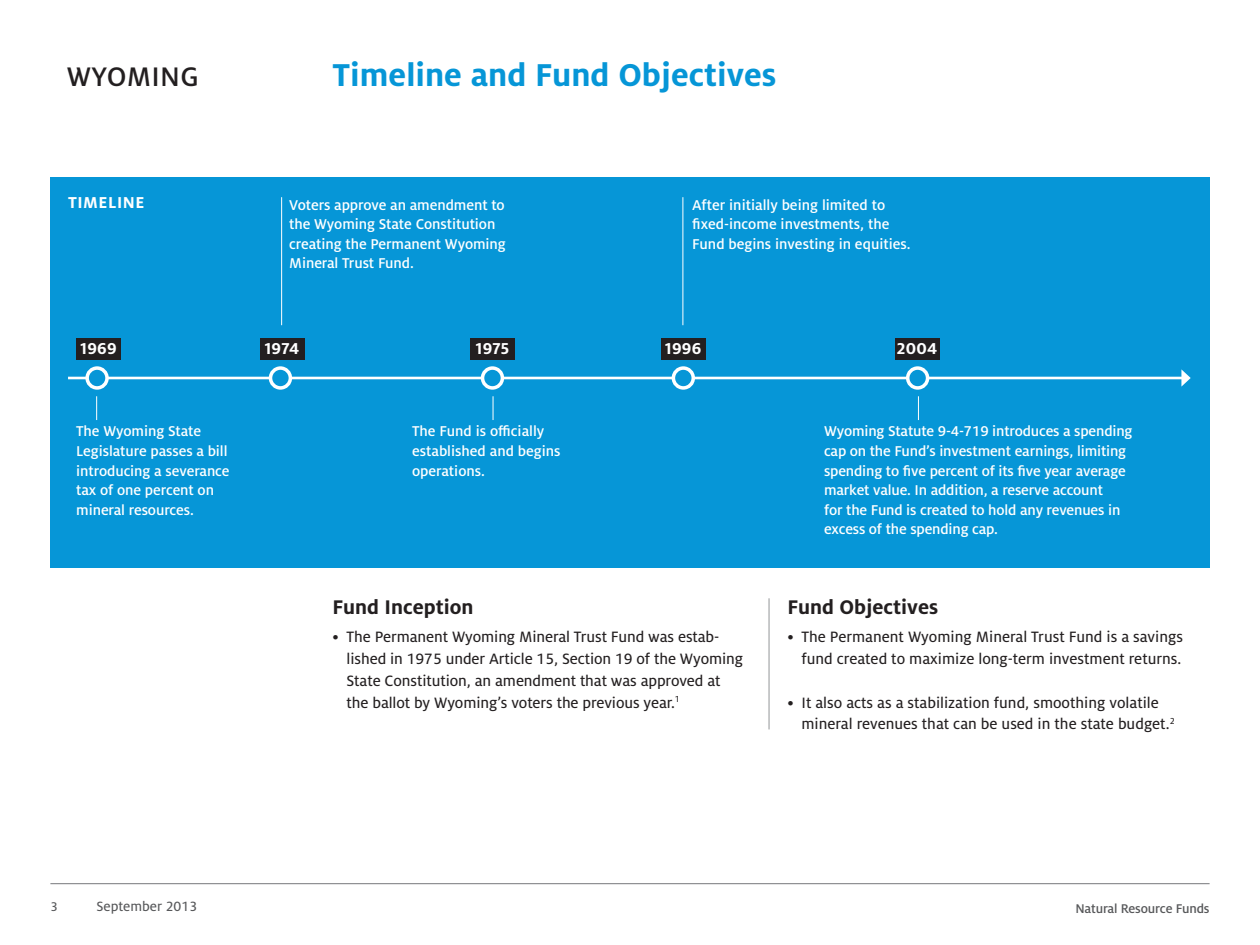
<style>
.page{position:relative;width:1260px;height:945px;background:#fff}
.page>*{position:absolute;margin:0;border:0;box-sizing:border-box;transform-origin:0 0}
.page_head{font:700 35px "Milo OT";color:#0696d7}
.t1{font:500 29.75px "Milo OT";letter-spacing:.01em;color:#231f20}
.black_sub_head{font:700 21.88px "Milo OT";color:#231f20}
.timeline_year{font:700 17.5px "Milo OT";letter-spacing:.02em;color:#fff}
.page_head-2{font:700 17.5px "Milo OT";letter-spacing:.03em;color:#fff}
.body_and_bullets{font:16.62px/21.9px "Milo OT Text";color:#231f20;text-align:right}
.body_and_bullets_-5{font:16.62px/21.9px "Milo OT Text";letter-spacing:-.005em;color:#231f20}
.timeline_body{font:500 15.75px/19.6px "Milo OT";letter-spacing:-.01em;color:#fff}
.timeline_body_-5{font:500 15.75px/19.6px "Milo OT";letter-spacing:-.005em;color:#fff}
.t2{font:14.88px "Milo OT Text";color:#57585a}
.t3{font:500 14px "Milo OT";letter-spacing:-.01em;color:#57585a}
.t4{font:14px "Milo OT Text";color:#57585a}
</style>
<div class="page">
<div style="left:50px;top:178px;width:1160px;height:390px;background:#0696d7"></div>
<hr style="left:68px;top:377px;width:1116px;height:2px;background:#fff">
<svg style="left:1181px;top:369px;width:10px;height:18px"></svg>
<div style="left:895px;top:338px;width:45px;height:21px;background:#231f20"></div>
<div style="left:908px;top:368px;width:20px;height:20px;background:#0696d7;border-radius:50%"></div>
<div style="left:906px;top:366px;width:23px;height:24px;border:4px solid #fff;border-radius:50%"></div>
<div style="left:470px;top:338px;width:45px;height:21px;background:#231f20"></div>
<div style="left:661px;top:338px;width:45px;height:21px;background:#231f20"></div>
<div style="left:483px;top:368px;width:19px;height:20px;background:#0696d7;border-radius:50%"></div>
<div style="left:481px;top:366px;width:23px;height:24px;border:4px solid #fff;border-radius:50%"></div>
<div style="left:673px;top:368px;width:20px;height:20px;background:#0696d7;border-radius:50%"></div>
<div style="left:672px;top:366px;width:23px;height:24px;border:4px solid #fff;border-radius:50%"></div>
<div style="left:76px;top:338px;width:45px;height:21px;background:#231f20"></div>
<div style="left:260px;top:338px;width:45px;height:21px;background:#231f20"></div>
<div style="left:87px;top:368px;width:20px;height:20px;background:#0696d7;border-radius:50%"></div>
<div style="left:85px;top:366px;width:24px;height:24px;border:4px solid #fff;border-radius:50%"></div>
<div style="left:271px;top:368px;width:19px;height:20px;background:#0696d7;border-radius:50%"></div>
<div style="left:269px;top:366px;width:23px;height:24px;border:4px solid #fff;border-radius:50%"></div>
<svg style="left:493px;top:396px;width:1px;height:24px"></svg>
<svg style="left:918px;top:396px;width:1px;height:24px"></svg>
<svg style="left:96px;top:396px;width:1px;height:24px"></svg>
<hr style="left:682px;top:197px;width:1px;height:128px;background:#fff">
<hr style="left:281px;top:197px;width:1px;height:128px;background:#fff">
<hr style="left:50px;top:883px;width:1160px;height:1px;background:#76787b">
<hr style="left:769px;top:598px;width:1px;height:131px;background:#939598">
<h2 class="t1" style="left:67px;top:60px;width:133px">WYOMING</h2>
<p class="page_head-2" style="left:68px;top:193px;width:78px">TIMELINE</p>
<p class="page_head" style="left:333px;top:55px;width:445px">Timeline and Fund Objectives</p>
<p class="timeline_body_-5" style="left:289px;top:195px;width:218px">Voters approve an amendment to the Wyoming State Constitution creating the Permanent Wyoming<br>Mineral Trust Fund.</p>
<p class="timeline_body" style="left:692px;top:195px;width:220px">After initially being limited to fixed-income investments, the<br>Fund begins investing in equities.</p>
<p class="timeline_year" style="left:81px;top:339px;width:38px">1969</p>
<p class="timeline_year" style="left:265px;top:339px;width:36px">1974</p>
<p class="timeline_year" style="left:476px;top:339px;width:35px">1975</p>
<p class="timeline_year" style="left:665px;top:339px;width:38px">1996</p>
<p class="timeline_year" style="left:897px;top:339px;width:42px">2004</p>
<p class="timeline_body_-5" style="left:76px;top:422px;width:155px">The Wyoming State<br>Legislature passes a bill introducing a severance tax of one percent on mineral resources.</p>
<p class="t4" style="left:50px;top:899px;width:9px">3</p>
<p class="t2" style="left:96px;top:898px;width:102px">September 2013</p>
<p class="timeline_body" style="left:412px;top:422px;width:150px">The Fund is officially established and begins operations.</p>
<p class="black_sub_head" style="left:333px;top:595px;width:142px">Fund Inception</p>
<p class="body_and_bullets_-5" style="left:347px;top:626px;width:398px;text-indent:-14px">• The Permanent Wyoming Mineral Trust Fund was estab&shy;lished in 1975 under Article 15, Section 19 of the Wyoming State Constitution, an amendment that was approved at the ballot by Wyoming’s voters the previous year.<sup>1</sup></p>
<p class="timeline_body" style="left:824px;top:422px;width:310px">Wyoming Statute 9-4-719 introduces a spending cap on the Fund’s investment earnings, limiting spending to five percent of its five year average market value. In addition, a reserve account<br>for the Fund is created to hold any revenues in excess of the spending cap.</p>
<p class="black_sub_head" style="left:788px;top:595px;width:152px">Fund Objectives</p>
<p class="body_and_bullets" style="left:788px;top:626px;width:397px">• The Permanent Wyoming Mineral Trust Fund is a savings fund created to maximize long-term investment returns.</p>
<p class="body_and_bullets" style="left:802px;top:692px;width:375px;text-align:left;text-indent:-14px">• It also acts as a stabilization fund, smoothing volatile mineral revenues that can be used in the state budget.<sup>2</sup></p>
<p class="t3" style="left:1075px;top:901px;width:136px">Natural Resource Funds</p>
</div>
